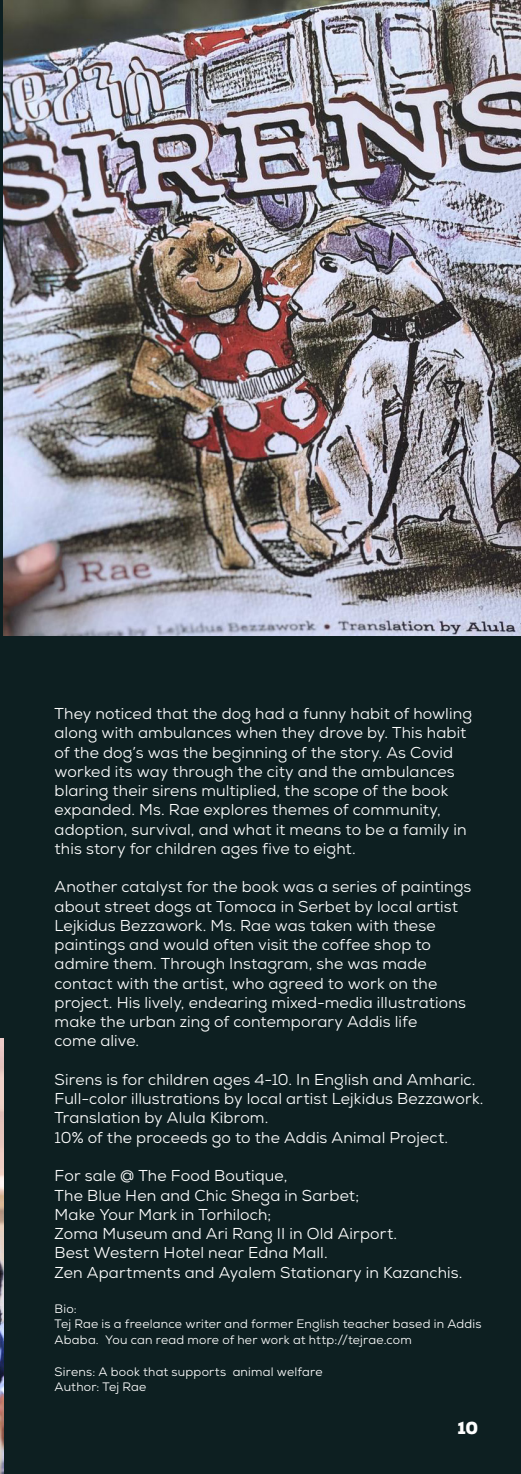
<style>
.page{position:relative;width:521px;height:1474px;background:#fff}
.page>*{position:absolute;margin:0;border:0;box-sizing:border-box;transform-origin:0 0}
.t1{font:900 17.5px "Nexa";color:#fff}
.Contact{font:15.75px/19.2px "Nexa";letter-spacing:.01em;color:#fff}
.Contact-2{font:12.25px/15.8px "Nexa";letter-spacing:.02em;color:#fff}
</style>
<div class="page">
<div style="left:0;top:0;width:521px;height:1473px;background:#0d1f21"></div>
<img style="left:4px;top:0;width:517px;height:635px">
<img style="left:0;top:1038px;width:4px;height:435px">
<p class="Contact" style="left:55px;top:704px;width:419px">They noticed that the dog had a funny habit of howling along with ambulances when they drove by. This habit of the dog’s was the beginning of the story. As Covid worked its way through the city and the ambulances blaring their sirens multiplied, the scope of the book expanded. Ms. Rae explores themes of community, adoption, survival, and what it means to be a family in this story for children ages five to eight.</p>
<p class="Contact" style="left:55px;top:877px;width:418px">Another catalyst for the book was a series of paintings about street dogs at Tomoca in Serbet by local artist Lejkidus Bezzawork. Ms. Rae was taken with these paintings and would often visit the coffee shop to admire them. Through Instagram, she was made contact with the artist, who agreed to work on the project. His lively, endearing mixed-media illustrations make the urban zing of contemporary Addis life</p>
<p class="Contact" style="left:55px;top:1031px;width:86px">come alive.</p>
<p class="Contact" style="left:55px;top:1069px;width:422px">Sirens is for children ages 4-10. In English and Amharic.</p>
<p class="Contact" style="left:55px;top:1089px;width:430px">Full-color illustrations by local artist Lejkidus Bezzawork.</p>
<p class="Contact" style="left:55px;top:1108px;width:215px">Translation by Alula Kibrom.</p>
<p class="Contact" style="left:55px;top:1127px;width:395px">10% of the proceeds go to the Addis Animal Project.</p>
<p class="Contact" style="left:55px;top:1166px;width:234px">For sale @ The Food Boutique,</p>
<p class="Contact" style="left:55px;top:1185px;width:306px">The Blue Hen and Chic Shega in Sarbet;</p>
<p class="Contact" style="left:55px;top:1204px;width:218px">Make Your Mark in Torhiloch;</p>
<p class="Contact" style="left:55px;top:1223px;width:344px">Zoma Museum and Ari Rang II in Old Airport.</p>
<p class="Contact" style="left:55px;top:1243px;width:275px">Best Western Hotel near Edna Mall.</p>
<p class="Contact" style="left:55px;top:1262px;width:409px">Zen Apartments and Ayalem Stationary in Kazanchis.</p>
<p class="Contact-2" style="left:55px;top:1300px;width:24px">Bio:</p>
<p class="Contact-2" style="left:55px;top:1316px;width:428px">Tej Rae is a freelance writer and former English teacher based in Addis<br>Ababa. You can read more of her work at http://tejrae.com</p>
<p class="Contact-2" style="left:55px;top:1363px;width:269px">Sirens: A book that supports animal welfare</p>
<p class="Contact-2" style="left:55px;top:1379px;width:93px">Author: Tej Rae</p>
<p class="t1" style="left:457px;top:1416px;width:22px">10</p>
</div>
